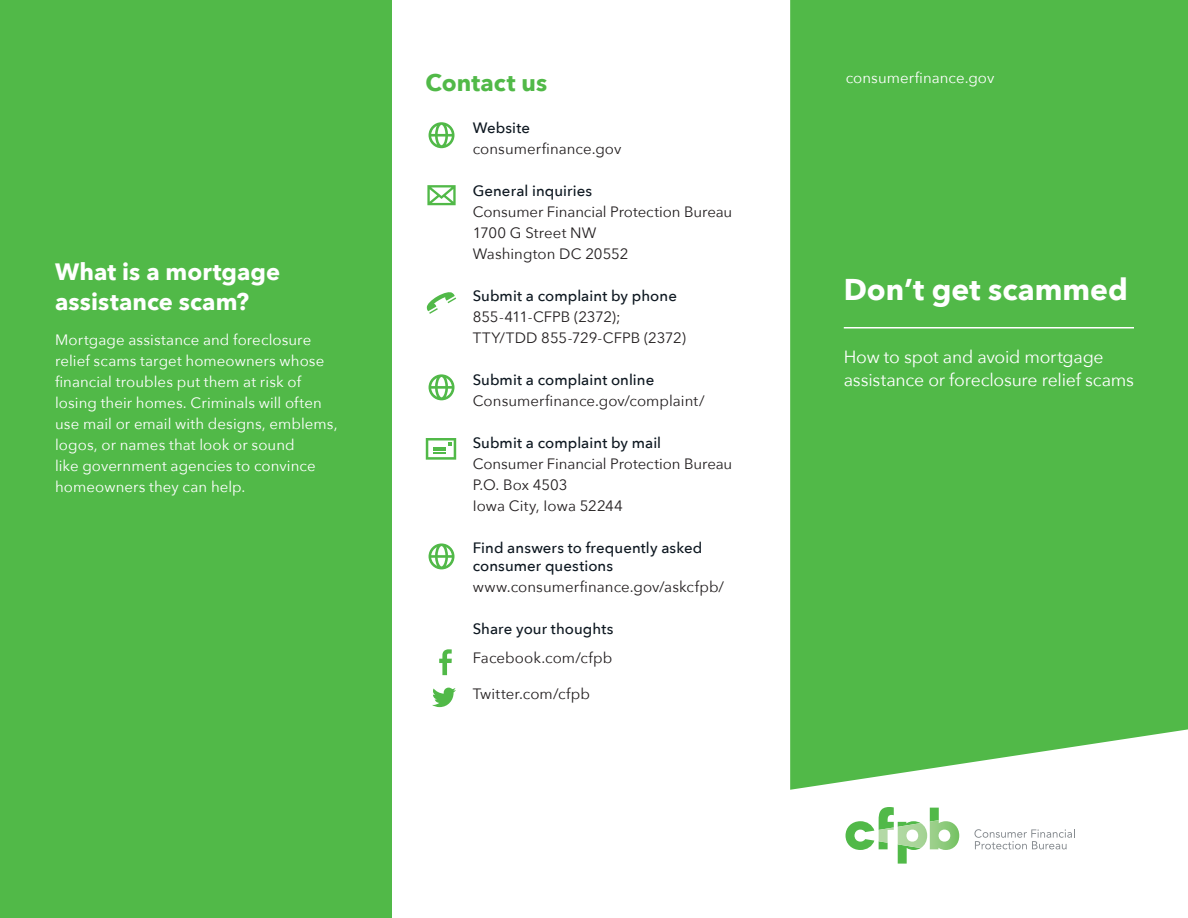
<style>
.page{position:relative;width:1188px;height:918px;background:#fff}
.page>*{position:absolute;margin:0;border:0;box-sizing:border-box;transform-origin:0 0}
.header_1{font:700 30px "Avenir Next";color:#fff}
.header_2{font:700 23.7px/30px "Avenir Next";letter-spacing:.005em;color:#fff}
.header_2-2{font:700 23.7px "Avenir Next";letter-spacing:.005em;color:#51b948}
.cover_subheader{font:17.7px/22.5px "Avenir Next";letter-spacing:-.015em;color:#fff}
.unordered_list__no_b{font:15px/21px "Avenir Next";color:#231f20}
.paragraph{font:15px/21px "Avenir Next";letter-spacing:.005em;color:#fff}
.unordered_list__no_b-2{font:500 15px/18px "Avenir Next";letter-spacing:.005em;color:#0d1720}
</style>
<div class="page">
<div style="left:790px;top:0;width:398px;height:790px;background:#51b948"></div>
<div style="left:0;top:0;width:391px;height:918px;background:#51b948"></div>
<svg style="left:974px;top:829px;width:101px;height:20px"></svg>
<svg style="left:846px;top:807px;width:113px;height:57px"></svg>
<svg style="left:429px;top:122px;width:26px;height:26px"></svg>
<svg style="left:429px;top:374px;width:26px;height:26px"></svg>
<svg style="left:429px;top:543px;width:26px;height:26px"></svg>
<svg style="left:426px;top:438px;width:30px;height:22px"></svg>
<svg style="left:427px;top:292px;width:29px;height:22px"></svg>
<svg style="left:427px;top:185px;width:29px;height:20px"></svg>
<svg style="left:439px;top:649px;width:13px;height:26px"></svg>
<svg style="left:432px;top:688px;width:24px;height:19px"></svg>
<hr style="left:844px;top:327px;width:290px;height:1px;background:#fff">
<p class="header_2" style="left:55px;top:257px;width:226px">What is a mortgage assistance scam?</p>
<p class="paragraph" style="left:55px;top:329px;width:284px">Mortgage assistance and foreclosure relief scams target homeowners whose financial troubles put them at risk of losing their homes. Criminals will often use mail or email with designs, emblems, logos, or names that look or sound<br>like government agencies to convince homeowners they can help.</p>
<p class="header_2-2" style="left:425px;top:68px;width:123px">Contact us</p>
<p class="unordered_list__no_b-2" style="left:473px;top:119px;width:59px">Website</p>
<p class="unordered_list__no_b" style="left:473px;top:138px;width:150px">consumerfinance.gov</p>
<p class="unordered_list__no_b-2" style="left:473px;top:182px;width:121px">General inquiries</p>
<p class="unordered_list__no_b" style="left:473px;top:201px;width:261px">Consumer Financial Protection Bureau</p>
<p class="unordered_list__no_b" style="left:473px;top:222px;width:125px">1700 G Street NW</p>
<p class="unordered_list__no_b" style="left:473px;top:243px;width:157px">Washington DC 20552</p>
<p class="unordered_list__no_b-2" style="left:473px;top:287px;width:206px">Submit a complaint by phone</p>
<p class="unordered_list__no_b" style="left:473px;top:306px;width:215px">855-411-CFPB (2372);<br>TTY/TDD 855-729-CFPB (2372)</p>
<p class="unordered_list__no_b-2" style="left:473px;top:371px;width:183px">Submit a complaint online</p>
<p class="unordered_list__no_b" style="left:473px;top:390px;width:234px">Consumerfinance.gov/complaint/</p>
<p class="unordered_list__no_b-2" style="left:473px;top:434px;width:190px">Submit a complaint by mail</p>
<p class="unordered_list__no_b" style="left:473px;top:453px;width:261px">Consumer Financial Protection Bureau<br>P.O. Box 4503<br>Iowa City, Iowa 52244</p>
<p class="unordered_list__no_b-2" style="left:473px;top:539px;width:231px">Find answers to frequently asked consumer questions</p>
<p class="unordered_list__no_b" style="left:473px;top:576px;width:253px">www.consumerfinance.gov/askcfpb/</p>
<p class="unordered_list__no_b-2" style="left:473px;top:620px;width:142px">Share your thoughts</p>
<p class="unordered_list__no_b" style="left:473px;top:647px;width:141px">Facebook.com/cfpb</p>
<p class="unordered_list__no_b" style="left:473px;top:683px;width:119px">Twitter.com/cfpb</p>
<p class="paragraph" style="left:846px;top:67px;width:150px">consumerfinance.gov</p>
<p class="header_1" style="left:844px;top:271px;width:286px">Don’t get scammed</p>
<p class="cover_subheader" style="left:844px;top:346px;width:292px">How to spot and avoid mortgage assistance or foreclosure relief scams</p>
</div>
